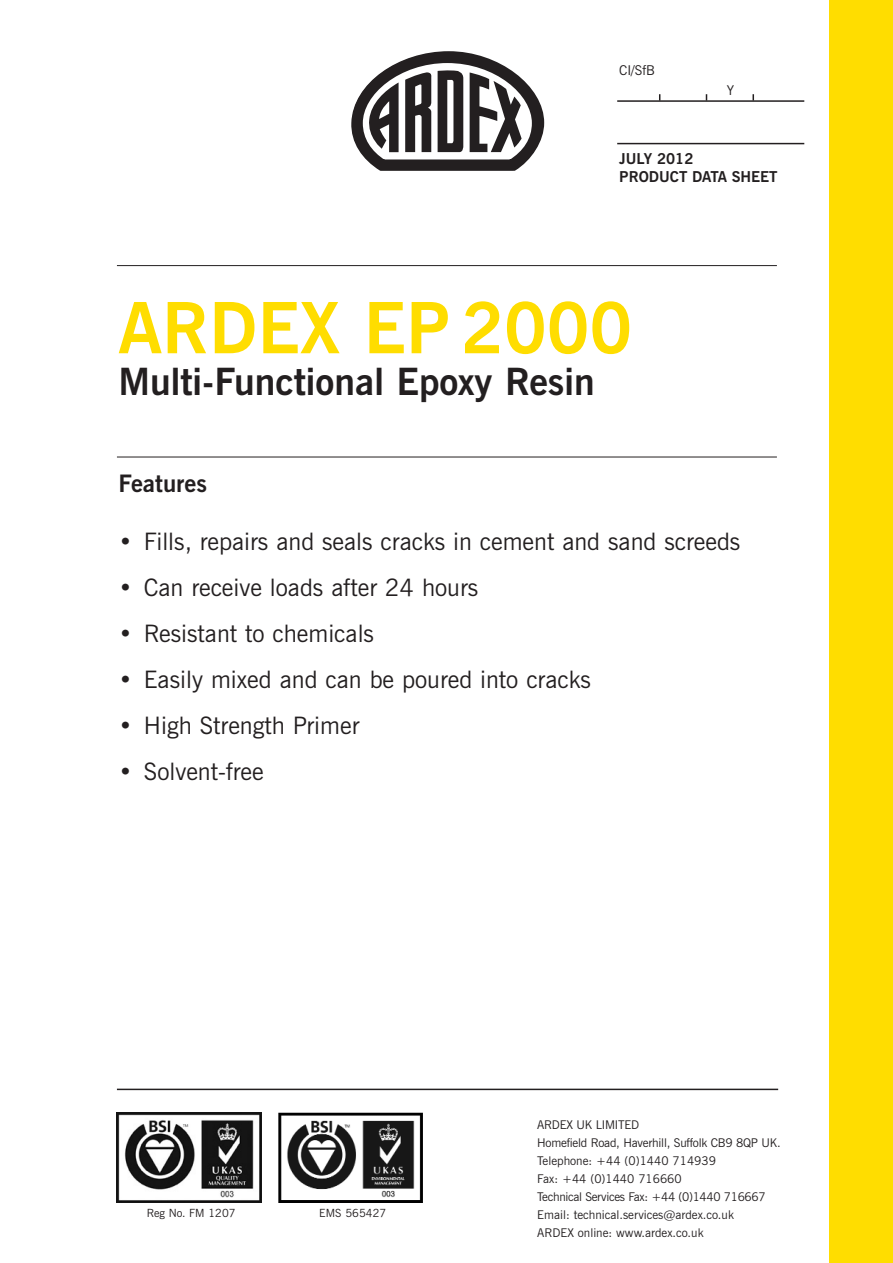
<style>
.page{position:relative;width:893px;height:1263px;background:#fff}
.page>*{position:absolute;margin:0;border:0;box-sizing:border-box;transform-origin:0 0}
.t1{font:700 70.5px "News Gothic BT";color:#fd0}
.t2{font:700 37.5px "News Gothic BT";color:#231f20}
.t3{font:24px "News Gothic BT";color:#231f20}
.t4{font:700 24px "News Gothic BT";color:#231f20}
.t5{font:700 15px/18px "News Gothic BT";color:#231f20}
.t6{font:13.5px "News Gothic BT";color:#231f20}
.t7{font:12px/18px "News Gothic BT";color:#231f20}
.t8{font:11.25px "News Gothic BT";letter-spacing:.005em;color:#231f20}
</style>
<div class="page">
<div style="left:829px;top:0;width:64px;height:1263px;background:#fd0"></div>
<hr style="left:617px;top:100px;width:187px;height:2px;background:#231f20">
<hr style="left:617px;top:143px;width:187px;height:1px;background:#231f20">
<svg style="left:752px;top:94px;width:2px;height:7px"></svg>
<svg style="left:351px;top:51px;width:194px;height:120px"></svg>
<hr style="left:117px;top:1089px;width:661px;height:1px;background:#231f20">
<img style="left:117px;top:1113px;width:144px;height:90px">
<img style="left:278px;top:1112px;width:145px;height:90px">
<hr style="left:117px;top:265px;width:660px;height:1px;background:#231f20">
<hr style="left:117px;top:457px;width:660px;height:1px;background:#231f20">
<p class="t6" style="left:619px;top:65px;width:37px">CI/SfB</p>
<p class="t6" style="left:727px;top:85px;width:9px">Y</p>
<p class="t5" style="left:619px;top:151px;width:160px">JULY 2012<br>PRODUCT DATA SHEET</p>
<h1 class="t1" style="left:118px;top:302px;width:515px">ARDEX EP2000</h1>
<h2 class="t2" style="left:118px;top:368px;width:478px">Multi-Functional Epoxy Resin</h2>
<h3 class="t4" style="left:118px;top:475px;width:90px">Features</h3>
<h3 class="t3" style="left:118px;top:533px;width:623px">• Fills, repairs and seals cracks in cement and sand screeds</h3>
<h3 class="t3" style="left:118px;top:579px;width:361px">• Can receive loads after 24 hours</h3>
<h3 class="t3" style="left:118px;top:625px;width:257px">• Resistant to chemicals</h3>
<h3 class="t3" style="left:118px;top:671px;width:474px">• Easily mixed and can be poured into cracks</h3>
<h3 class="t3" style="left:118px;top:717px;width:242px">• High Strength Primer</h3>
<h3 class="t3" style="left:118px;top:763px;width:147px">• Solvent-free</h3>
<p class="t8" style="left:147px;top:1209px;width:90px">Reg No. FM 1207</p>
<p class="t8" style="left:319px;top:1209px;width:69px">EMS 565427</p>
<p class="t7" style="left:537px;top:1117px;width:245px">ARDEX UK LIMITED<br>Homefield Road, Haverhill, Suffolk CB9 8QP UK.<br>Telephone: +44 (0)1440 714939<br>Fax: +44 (0)1440 716660<br>Technical Services Fax: +44 (0)1440 716667<br>Email: technical.services@ardex.co.uk<br>ARDEX online: www.ardex.co.uk</p>
</div>
